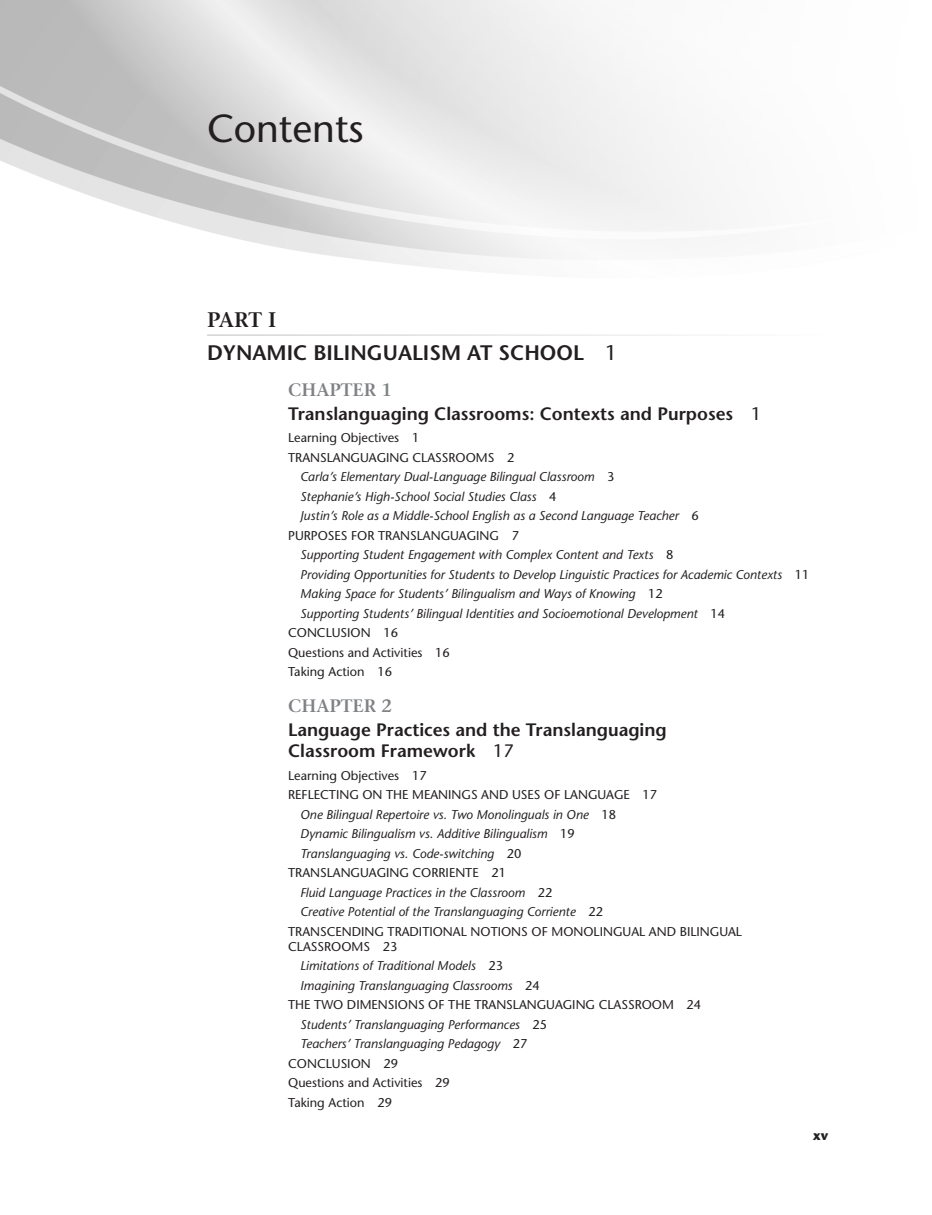
<style>
.page{position:relative;width:932px;height:1215px;background:#fff}
.page>*{position:absolute;margin:0;border:0;box-sizing:border-box;transform-origin:0 0}
.t1{font:39px "Stone Sans";color:#231f20}
.t2{font:600 21px "Stone Sans";color:#231f20}
.t3{font:600 21px "Stone Serif";color:#231f20}
.t4{font:600 18px/21px "Stone Sans";color:#231f20}
.t5{font:600 18px "Stone Serif";color:#808285}
.t6{font:700 13.5px "Stone Sans";color:#231f20}
.t7{font:italic 12.75px "Stone Sans";color:#231f20}
.t8{font:12.75px "Stone Sans";color:#231f20}
.s1{font-weight:400}
.s2{font-style:normal}
</style>
<div class="page">
<h1 class="t1" style="left:207px;top:105px;width:158px">Contents</h1>
<h2 class="t3" style="left:207px;top:307px;width:71px">PART I</h2>
<h2 class="t2" style="left:207px;top:340px;width:411px">DYNAMIC BILINGUALISM AT SCHOOL <span class="s1">1</span></h2>
<h3 class="t5" style="left:288px;top:379px;width:105px">CHAPTER 1</h3>
<h3 class="t4" style="left:288px;top:403px;width:475px">Translanguaging Classrooms: Contexts and Purposes <span class="s1">1</span></h3>
<p class="t8" style="left:288px;top:430px;width:133px">Learning Objectives 1</p>
<p class="t8" style="left:288px;top:450px;width:228px">TRANSLANGUAGING CLASSROOMS 2</p>
<p class="t7" style="left:300px;top:469px;width:316px">Carla’s Elementary Dual-Language Bilingual Classroom <span class="s2">3</span></p>
<p class="t7" style="left:300px;top:489px;width:258px">Stephanie’s High-School Social Studies Class <span class="s2">4</span></p>
<p class="t7" style="left:300px;top:508px;width:400px">Justin’s Role as a Middle-School English as a Second Language Teacher <span class="s2">6</span></p>
<p class="t8" style="left:288px;top:528px;width:232px">PURPOSES FOR TRANSLANGUAGING 7</p>
<p class="t7" style="left:300px;top:547px;width:375px">Supporting Student Engagement with Complex Content and Texts <span class="s2">8</span></p>
<p class="t7" style="left:300px;top:567px;width:511px">Providing Opportunities for Students to Develop Linguistic Practices for Academic Contexts <span class="s2">11</span></p>
<p class="t7" style="left:300px;top:586px;width:364px">Making Space for Students’ Bilingualism and Ways of Knowing <span class="s2">12</span></p>
<p class="t7" style="left:300px;top:606px;width:426px">Supporting Students’ Bilingual Identities and Socioemotional Development <span class="s2">14</span></p>
<p class="t8" style="left:288px;top:625px;width:111px">CONCLUSION 16</p>
<p class="t8" style="left:288px;top:645px;width:163px">Questions and Activities 16</p>
<p class="t8" style="left:288px;top:664px;width:105px">Taking Action 16</p>
<h3 class="t5" style="left:288px;top:695px;width:105px">CHAPTER 2</h3>
<h3 class="t4" style="left:288px;top:719px;width:380px">Language Practices and the Translanguaging<br>Classroom Framework <span class="s1">17</span></h3>
<p class="t8" style="left:288px;top:768px;width:140px">Learning Objectives 17</p>
<p class="t8" style="left:288px;top:787px;width:370px">REFLECTING ON THE MEANINGS AND USES OF LANGUAGE 17</p>
<p class="t7" style="left:300px;top:807px;width:317px">One Bilingual Repertoire vs. Two Monolinguals in One <span class="s2">18</span></p>
<p class="t7" style="left:300px;top:826px;width:276px">Dynamic Bilingualism vs. Additive Bilingualism <span class="s2">19</span></p>
<p class="t7" style="left:300px;top:846px;width:223px">Translanguaging vs. Code-switching <span class="s2">20</span></p>
<p class="t8" style="left:288px;top:865px;width:219px">TRANSLANGUAGING CORRIENTE 21</p>
<p class="t7" style="left:300px;top:885px;width:254px">Fluid Language Practices in the Classroom <span class="s2">22</span></p>
<p class="t7" style="left:300px;top:904px;width:304px">Creative Potential of the Translanguaging Corriente <span class="s2">22</span></p>
<p class="t8" style="left:288px;top:924px;width:455px">TRANSCENDING TRADITIONAL NOTIONS OF MONOLINGUAL AND BILINGUAL</p>
<p class="t8" style="left:288px;top:939px;width:111px">CLASSROOMS 23</p>
<p class="t7" style="left:300px;top:958px;width:204px">Limitations of Traditional Models <span class="s2">23</span></p>
<p class="t7" style="left:300px;top:978px;width:241px">Imagining Translanguaging Classrooms <span class="s2">24</span></p>
<p class="t8" style="left:288px;top:997px;width:414px">THE TWO DIMENSIONS OF THE TRANSLANGUAGING CLASSROOM 24</p>
<p class="t7" style="left:300px;top:1017px;width:248px">Students’ Translanguaging Performances <span class="s2">25</span></p>
<p class="t7" style="left:300px;top:1036px;width:229px">Teachers’ Translanguaging Pedagogy <span class="s2">27</span></p>
<p class="t8" style="left:288px;top:1056px;width:111px">CONCLUSION 29</p>
<p class="t8" style="left:288px;top:1075px;width:163px">Questions and Activities 29</p>
<p class="t8" style="left:288px;top:1095px;width:105px">Taking Action 29</p>
<p class="t6" style="left:812px;top:1127px;width:17px">xv</p>
</div>
